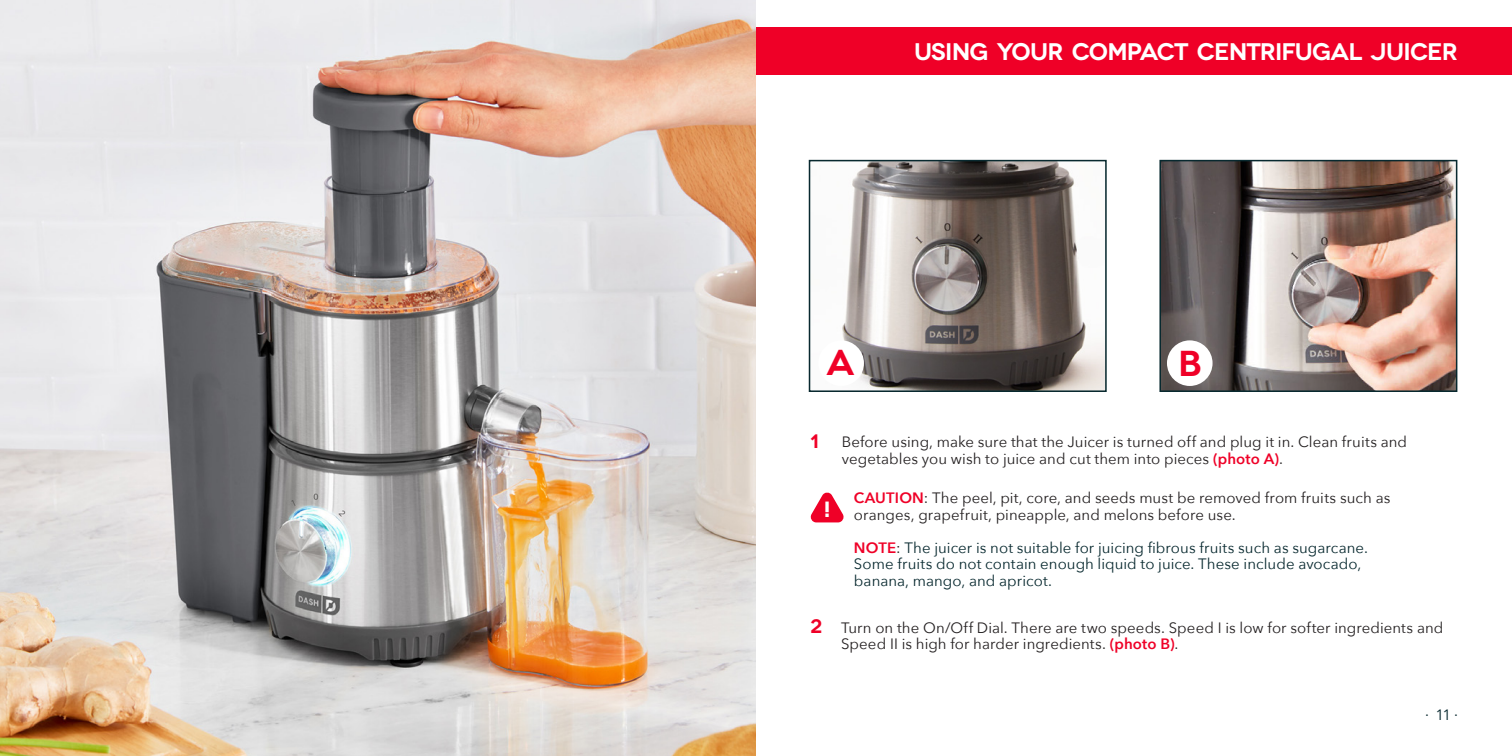
<style>
.page{position:relative;width:1512px;height:756px;background:#fff}
.page>*{position:absolute;margin:0;border:0;box-sizing:border-box;transform-origin:0 0}
.t1{font:600 36px "Novecentowide";color:#ef0027}
.t2{font:600 24px "Novecentowide";letter-spacing:-.035em;color:#fff}
.t3{font:600 22.05px "Novecentowide";color:#fff;scale:1.14 1}
.t4{font:600 19.5px "Novecentowide";color:#ef0027}
.Body_Copy{font:15px/16.5px "Avenir Next";letter-spacing:.005em;color:#231f20}
.Body_Copy-2{font:15px/16.5px "Avenir Next";letter-spacing:.005em;color:#08292f}
.s1{font-weight:600;color:#ef0027}
.s2{color:#231f20}
</style>
<div class="page">
<img style="left:0;top:0;width:756px;height:756px">
<img style="left:1162px;top:163px;width:292px;height:226px">
<div style="left:1159px;top:160px;width:298px;height:232px;border:2px solid #08292f"></div>
<svg style="left:810px;top:492px;width:34px;height:30px"></svg>
<div style="left:756px;top:27px;width:756px;height:48px;background:#ef0027"></div>
<img style="left:842px;top:163px;width:262px;height:226px">
<div style="left:809px;top:160px;width:298px;height:232px;border:2px solid #08292f"></div>
<div style="left:1167px;top:340px;width:46px;height:46px;background:#fff;border-radius:50%"></div>
<div style="left:818px;top:340px;width:46px;height:46px;background:#fff;border-radius:50%"></div>
<p class="t2" style="left:914px;top:37px;width:545px">USING YOUR COMPACT CENTRIFUGAL JUICER</p>
<p class="t1" style="left:827px;top:341px;width:30px">A</p>
<p class="t1" style="left:1178px;top:342px;width:25px">B</p>
<p class="t4" style="left:810px;top:429px;width:10px">1</p>
<p class="t3" style="left:823px;top:496px;width:8px">!</p>
<p class="Body_Copy" style="left:842px;top:433px;width:567px">Before using, make sure that the Juicer is turned off and plug it in. Clean fruits and vegetables you wish to juice and cut them into pieces <span class="s1">(photo A)</span>.</p>
<p class="Body_Copy" style="left:854px;top:489px;width:538px"><span class="s1">CAUTION</span>: The peel, pit, core, and seeds must be removed from fruits such as oranges, grapefruit, pineapple, and melons before use.</p>
<p class="Body_Copy-2" style="left:854px;top:538px;width:516px"><span class="s1">NOTE</span><span class="s2">:</span> The juicer is not suitable for juicing fibrous fruits such as sugarcane.<br>Some fruits do not contain enough liquid to juice. These include avocado, banana, mango, and apricot.</p>
<p class="t4" style="left:810px;top:615px;width:14px">2</p>
<p class="Body_Copy" style="left:841px;top:619px;width:604px">Turn on the On/Off Dial. There are two speeds. Speed I is low for softer ingredients and<br>Speed II is high for harder ingredients. <span class="s1">(photo B)</span>.</p>
<p class="Body_Copy-2" style="left:1425px;top:706px;width:34px">∙ 11 ∙</p>
</div>
